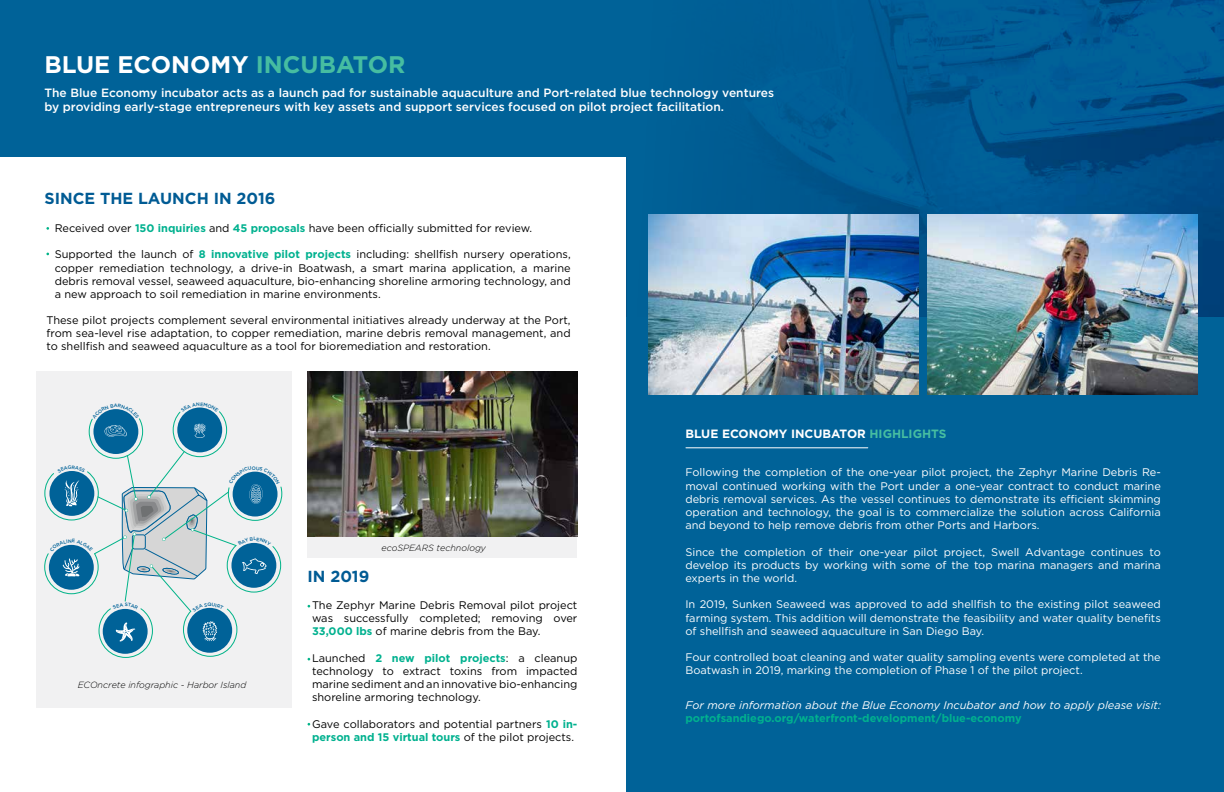
<style>
.page{position:relative;width:1224px;height:792px;background:#fff}
.page>*{position:absolute;margin:0;border:0;box-sizing:border-box;transform-origin:0 0}
.t1{font:700 24px "Gotham";color:#fff}
.t2{font:700 16px "Gotham";color:#005b94}
.t3{font:500 12px/14.4px "Gotham";color:#fff}
.t4{font:700 12px "Gotham";color:#fff}
.t5{font:11px/13.2px "Gotham";color:#000;text-align:justify}
.t6{font:11px/13.2px "Gotham";color:#fff;text-align:justify}
.t7{font:italic 11px "Gotham";color:#fff}
.t8{font:700 11px "Gotham";color:#00b18f}
.t9{font:italic 300 9px "Gotham";color:#000}
.s1{color:#46bda1}
.s2{font-weight:700;color:#00b18f}
</style>
<div class="page">
<div style="left:308px;top:537px;width:269px;height:21px;background:#f1f1f2"></div>
<div style="left:36px;top:372px;width:256px;height:336px;background:#f1f1f2"></div>
<svg style="left:6px;top:0;width:1218px;height:300px;fill:#006298"></svg>
<img style="left:308px;top:372px;width:269px;height:165px">
<div style="left:626px;top:300px;width:598px;height:492px;background:#006298"></div>
<hr style="left:686px;top:447px;width:182px;height:1px;background:#fff">
<img style="left:928px;top:215px;width:270px;height:179px">
<img style="left:649px;top:215px;width:269px;height:179px">
<svg style="left:44px;top:407px;width:239px;height:251px"></svg>
<h1 class="t1" style="left:44px;top:49px;width:363px">BLUE ECONOMY <span class="s1">INCUBATOR</span></h1>
<p class="t3" style="left:44px;top:85px;width:731px">The Blue Economy incubator acts as a launch pad for sustainable aquaculture and Port-related blue technology ventures by providing early-stage entrepreneurs with key assets and support services focused on pilot project facilitation.</p>
<h2 class="t2" style="left:44px;top:188px;width:233px">SINCE THE LAUNCH IN 2016</h2>
<p class="t5" style="left:55px;top:221px;width:479px">Received over <span class="s2">150 inquiries</span> and <span class="s2">45 proposals</span> have been officially submitted for review.</p>
<p class="t5" style="left:55px;top:248px;width:517px">Supported the launch of <span class="s2">8 innovative pilot projects</span> including: shellfish nursery operations, copper remediation technology, a drive-in Boatwash, a smart marina application, a marine debris removal vessel, seaweed aquaculture, bio-enhancing shoreline armoring technology, and a new approach to soil remediation in marine environments.</p>
<p class="t5" style="left:46px;top:313px;width:526px">These pilot projects complement several environmental initiatives already underway at the Port, from sea-level rise adaptation, to copper remediation, marine debris removal management, and to shellfish and seaweed aquaculture as a tool for bioremediation and restoration.</p>
<p class="t9" style="left:78px;top:679px;width:170px">ECOncrete infographic - Harbor Island</p>
<p class="t9" style="left:381px;top:542px;width:106px">ecoSPEARS technology</p>
<h2 class="t2" style="left:308px;top:566px;width:63px">IN 2019</h2>
<p class="t5" style="left:312px;top:598px;width:267px">The Zephyr Marine Debris Removal pilot project was successfully completed; removing over <span class="s2">33,000 lbs</span> of marine debris from the Bay.</p>
<p class="t5" style="left:312px;top:651px;width:267px">Launched <span class="s2">2 new pilot projects</span>: a cleanup technology to extract toxins from impacted marine sediment and an innovative bio-enhancing shoreline armoring technology.</p>
<p class="t5" style="left:312px;top:717px;width:267px">Gave collaborators and potential partners <span class="s2">10 in&shy;person and 15 virtual tours</span> of the pilot projects.</p>
<p class="t4" style="left:685px;top:426px;width:263px">BLUE ECONOMY INCUBATOR <span class="s1">HIGHLIGHTS</span></p>
<p class="t6" style="left:685px;top:466px;width:477px">Following the completion of the one-year pilot project, the Zephyr Marine Debris Re&shy;moval continued working with the Port under a one-year contract to conduct marine debris removal services. As the vessel continues to demonstrate its efficient skimming operation and technology, the goal is to commercialize the solution across California and beyond to help remove debris from other Ports and Harbors.</p>
<p class="t6" style="left:685px;top:545px;width:477px">Since the completion of their one-year pilot project, Swell Advantage continues to develop its products by working with some of the top marina managers and marina experts in the world.</p>
<p class="t6" style="left:685px;top:598px;width:477px">In 2019, Sunken Seaweed was approved to add shellfish to the existing pilot seaweed farming system. This addition will demonstrate the feasibility and water quality benefits of shellfish and seaweed aquaculture in San Diego Bay.</p>
<p class="t6" style="left:685px;top:650px;width:477px">Four controlled boat cleaning and water quality sampling events were completed at the<br>Boatwash in 2019, marking the completion of Phase 1 of the pilot project.</p>
<p class="t7" style="left:685px;top:698px;width:477px">For more information about the Blue Economy Incubator and how to apply please visit:</p>
<p class="t8" style="left:685px;top:711px;width:338px">portofsandiego.org/waterfront-development/blue-economy</p>
</div>
